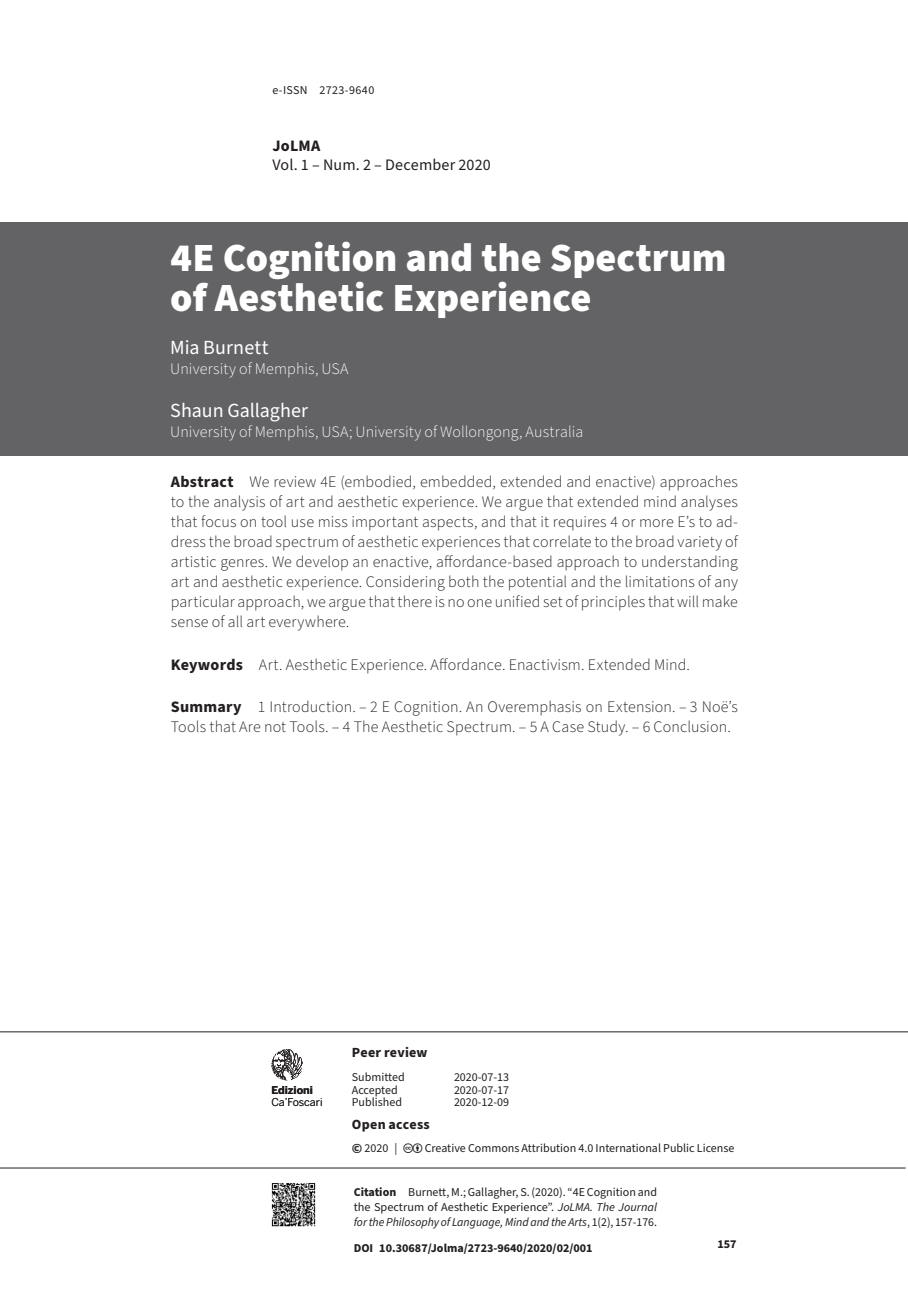
<style>
.page{position:relative;width:908px;height:1304px;background:#fff}
.page>*{position:absolute;margin:0;border:0;box-sizing:border-box;transform-origin:0 0}
.t1{font:900 40px/40px "Source Sans Pro";color:#fff}
.t2{font:20px "Source Sans Pro";color:#fff}
.t3{font:300 16px/20px "Source Sans Pro";letter-spacing:.01em;color:#231f20;text-align:justify}
.t4{font:300 16px "Source Sans Pro";letter-spacing:.01em;color:#fff}
.t5{font:16px "Source Sans Pro";letter-spacing:.01em;color:#231f20}
.t6{font:700 16px "Source Sans Pro";letter-spacing:.015em;color:#231f20}
.t7{font:700 14px "Source Sans Pro";letter-spacing:.015em;color:#231f20}
.t8{font:12px/15px "Source Sans Pro";color:#231f20;text-align:justify}
.t9{font:700 12px "Source Sans Pro";color:#231f20}
.t10{font:12px "Source Sans Pro";letter-spacing:.03em;color:#231f20}
.t11{font:10.8px "Benton Sans";letter-spacing:-.01em;color:#231f20}
.t12{font:700 10.8px "Benton Sans";color:#231f20}
.s1{font-weight:700}
.s2{font-weight:700;font-size:14px}
.s3{font-style:italic}
</style>
<div class="page">
<hr style="left:0;top:1031px;width:907px;height:1px;background:#231f20">
<hr style="left:0;top:1168px;width:905px;height:1px;background:#231f20">
<img style="left:271px;top:1183px;width:45px;height:44px">
<svg style="left:271px;top:1049px;width:32px;height:31px"></svg>
<div style="left:0;top:223px;width:907px;height:233px;background:#636366"></div>
<p class="t10" style="left:272px;top:82px;width:103px">e-ISSN 2723-9640</p>
<p class="t6" style="left:272px;top:134px;width:49px">JoLMA</p>
<p class="t5" style="left:272px;top:154px;width:220px">Vol. 1 – Num. 2 – December 2020</p>
<h1 class="t1" style="left:170px;top:239px;width:557px">4E Cognition and the Spectrum of Aesthetic Experience</h1>
<p class="t2" style="left:170px;top:334px;width:100px">Mia Burnett</p>
<p class="t4" style="left:170px;top:358px;width:180px">University of Memphis, USA</p>
<p class="t2" style="left:170px;top:397px;width:139px">Shaun Gallagher</p>
<p class="t4" style="left:170px;top:421px;width:414px">University of Memphis, USA; University of Wollongong, Australia</p>
<p class="t3" style="left:171px;top:472px;width:568px"><span class="s1">Abstract</span> We review 4E (embodied, embedded, extended and enactive) approaches to the analysis of art and aesthetic experience. We argue that extended mind analyses that focus on tool use miss important aspects, and that it requires 4 or more E’s to ad&shy;dress the broad spectrum of aesthetic experiences that correlate to the broad variety of artistic genres. We develop an enactive, affordance-based approach to understanding art and aesthetic experience. Considering both the potential and the limitations of any particular approach, we argue that there is no one unified set of principles that will make sense of all art everywhere.</p>
<p class="t3" style="left:171px;top:655px;width:520px"><span class="s1">Keywords</span> Art. Aesthetic Experience. Affordance. Enactivism. Extended Mind.</p>
<p class="t3" style="left:171px;top:698px;width:568px"><span class="s1">Summary</span> 1 Introduction. – 2 E Cognition. An Overemphasis on Extension. – 3 Noë’s<br>Tools that Are not Tools. – 4 The Aesthetic Spectrum. – 5 A Case Study. – 6 Conclusion.</p>
<p class="t12" style="left:271px;top:1084px;width:43px">Edizioni</p>
<p class="t11" style="left:271px;top:1095px;width:53px">Ca’Foscari</p>
<p class="t7" style="left:351px;top:1042px;width:77px">Peer review</p>
<p class="t8" style="left:351px;top:1070px;width:54px">Submitted</p>
<p class="t8" style="left:454px;top:1070px;width:57px">2020-07-13</p>
<p class="t8" style="left:351px;top:1083px;width:47px">Accepted</p>
<p class="t8" style="left:454px;top:1083px;width:57px">2020-07-17</p>
<p class="t8" style="left:351px;top:1095px;width:52px">Published</p>
<p class="t8" style="left:454px;top:1095px;width:57px">2020-12-09</p>
<p class="t7" style="left:351px;top:1115px;width:79px">Open access</p>
<p class="t8" style="left:351px;top:1141px;width:47px"><span class="s2">©</span> 2020 |</p>
<p class="t8" style="left:424px;top:1141px;width:311px">Creative Commons Attribution 4.0 International Public License</p>
<p class="t8" style="left:353px;top:1185px;width:305px"><span class="s1">Citation</span> Burnett, M.; Gallagher, S. (2020). “4E Cognition and the Spectrum of Aesthetic Experience”. <span class="s3">JoLMA. The Journal for the Philosophy of Language, Mind and the Arts</span>, 1(2), 157-176.</p>
<p class="t9" style="left:353px;top:1240px;width:240px">DOI 10.30687/Jolma/2723-9640/2020/02/001</p>
<p class="t9" style="left:717px;top:1236px;width:21px">157</p>
</div>
